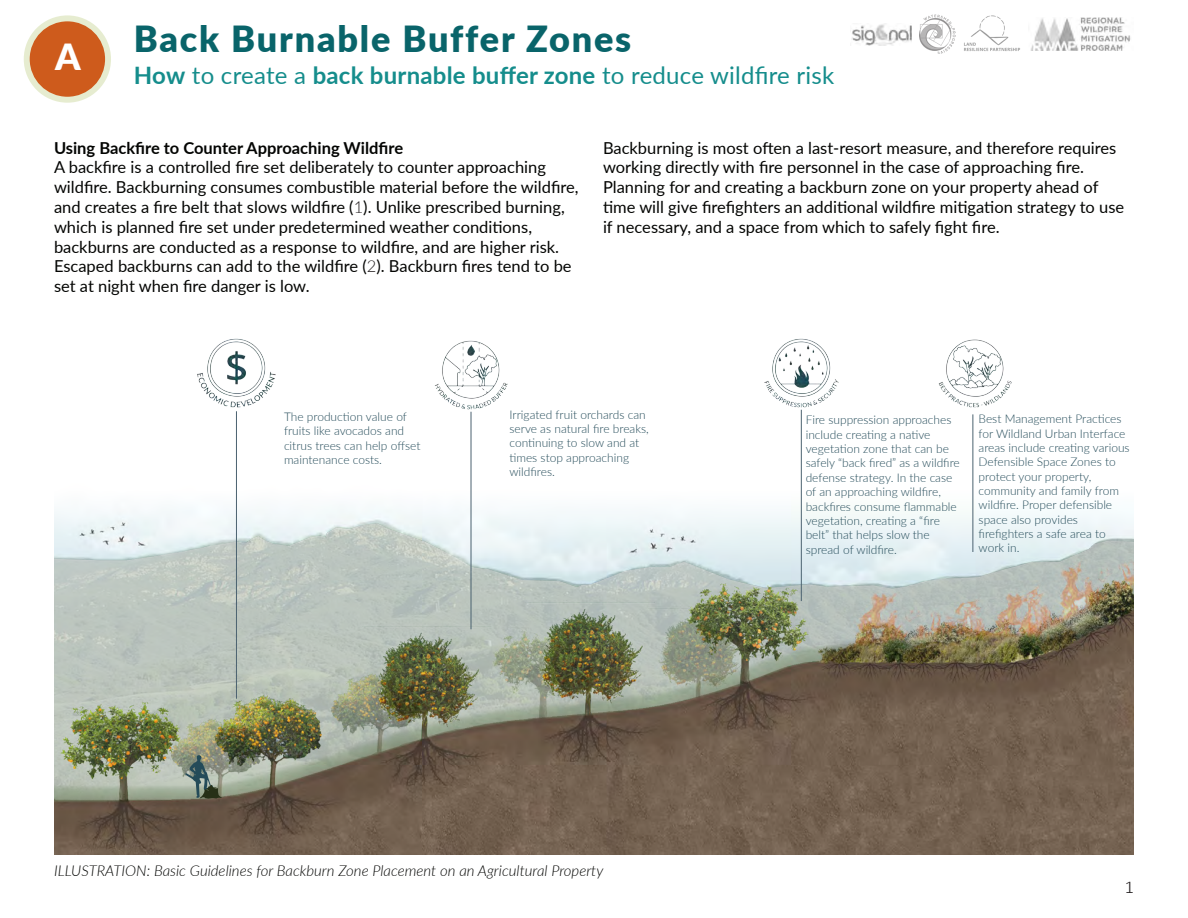
<style>
.page{position:relative;width:1188px;height:918px;background:#fff}
.page>*{position:absolute;margin:0;border:0;box-sizing:border-box;transform-origin:0 0}
.t1{font:900 36px "Lato";letter-spacing:.05em;color:#09646a}
.t2{font:900 36px "Lato";color:#fff}
.t3{font:24px "Lato";letter-spacing:.01em;color:#158d8c}
.t4{font:300 18px "Calibri";color:#231f20}
.t5{font:16.5px/19.8px "Lato";color:#040503}
.t6{font:italic 300 15px "Lato";color:#040503}
.t7{font:300 12px/14.4px "Lato";color:#244b59}
.s1{font-weight:700}
.s2{font-weight:300;color:#231f20}
</style>
<div class="page">
<svg style="left:24px;top:15px;width:87px;height:88px;background:#e6eacf"></svg>
<div style="left:30px;top:21px;width:75px;height:76px;background:#ce5b1c;border-radius:50%"></div>
<img style="left:919px;top:15px;width:36px;height:39px">
<img style="left:964px;top:15px;width:56px;height:36px">
<img style="left:1030px;top:18px;width:101px;height:33px">
<img style="left:851px;top:23px;width:61px;height:22px">
<img style="left:54px;top:412px;width:1080px;height:443px">
<svg style="left:185px;top:755px;width:37px;height:44px;background:#758378"></svg>
<img style="left:427px;top:340px;width:88px;height:73px">
<img style="left:197px;top:338px;width:79px;height:70px">
<img style="left:764px;top:338px;width:75px;height:74px">
<img style="left:938px;top:339px;width:74px;height:69px">
<hr style="left:973px;top:414px;width:1px;height:138px;background:#4b6270">
<hr style="left:236px;top:411px;width:1px;height:288px;background:#4b6270">
<hr style="left:471px;top:412px;width:1px;height:217px;background:#4b6270">
<hr style="left:801px;top:410px;width:1px;height:191px;background:#4b6270">
<p class="t2" style="left:55px;top:29px;width:27px">A</p>
<h1 class="t1" style="left:134px;top:11px;width:499px">Back Burnable Buffer Zones</h1>
<h2 class="t3" style="left:134px;top:59px;width:702px"><span class="s1">How</span> to create a <span class="s1">back burnable buffer zone</span> to reduce wildfire risk</h2>
<p class="t5" style="left:54px;top:137px;width:526px"><span class="s1">Using Backfire to Counter Approaching Wildfire<br></span>A backfire is a controlled fire set deliberately to counter approaching wildfire. Backburning consumes combustible material before the wildfire, and creates a fire belt that slows wildfire (<span class="s2">1</span>). Unlike prescribed burning, which is planned fire set under predetermined weather conditions, backburns are conducted as a response to wildfire, and are higher risk.<br>Escaped backburns can add to the wildfire (<span class="s2">2</span>). Backburn fires tend to be set at night when fire danger is low.</p>
<p class="t5" style="left:603px;top:137px;width:523px">Backburning is most often a last-resort measure, and therefore requires working directly with fire personnel in the case of approaching fire.<br>Planning for and creating a backburn zone on your property ahead of time will give firefighters an additional wildfire mitigation strategy to use if necessary, and a space from which to safely fight fire.</p>
<p class="t7" style="left:509px;top:407px;width:141px">Irrigated fruit orchards can serve as natural fire breaks, continuing to slow and at times stop approaching wildfires.</p>
<p class="t7" style="left:284px;top:409px;width:138px">The production value of fruits like avocados and citrus trees can help offset maintenance costs.</p>
<p class="t7" style="left:806px;top:412px;width:156px">Fire suppression approaches include creating a native vegetation zone that can be safely “back fired” as a wildfire defense strategy. In the case of an approaching wildfire, backfires consume flammable vegetation, creating a “fire belt” that helps slow the spread of wildfire.</p>
<p class="t7" style="left:979px;top:411px;width:153px">Best Management Practices for Wildland Urban Interface areas include creating various<br>Defensible Space Zones to protect your property, community and family from wildfire. Proper defensible space also provides firefighters a safe area to work in.</p>
<p class="t6" style="left:54px;top:860px;width:551px">ILLUSTRATION: Basic Guidelines for Backburn Zone Placement on an Agricultural Property</p>
<p class="t4" style="left:1125px;top:875px;width:11px">1</p>
</div>
